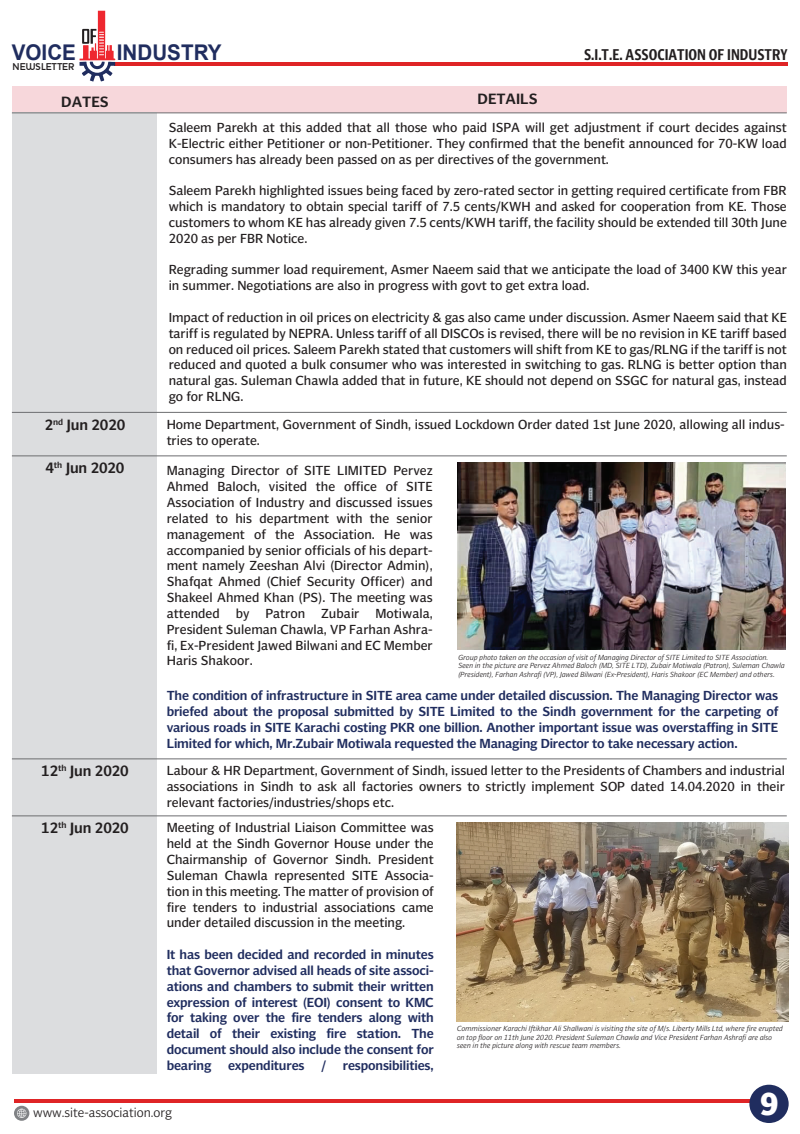
<style>
.page{position:relative;width:800px;height:1134px;background:#fff}
.page>*{position:absolute;margin:0;border:0;box-sizing:border-box;transform-origin:0 0}
.t1{font:800 31.95px "Olisipone";color:#fff;scale:.95 1}
.t2{font:700 21.6px "Arial";color:#202d5f;scale:.95 1}
.t3{font:600 15.15px "Olisipone Head";color:#231f20}
.t4{font:600 15px "Olisipone";letter-spacing:-.01em;color:#231f20}
.t5{font:13.2px/15.9px "Olisipone";color:#231f20;text-align:justify}
.t6{font:600 13.2px/15.9px "Olisipone";letter-spacing:-.01em;color:#202d5f;text-align:justify}
.t7{font:300 12.9px "Olisipone";color:#231f20}
.t8{font:700 10.05px "Houschka";letter-spacing:.02em;color:#231f20;scale:.95 1}
.t9{font:italic 300 7.5px/8.2px "Olisipone";letter-spacing:.005em;color:#231f20}
</style>
<div class="page">
<hr style="left:114px;top:62px;width:673px;height:4px;background:#df2426">
<svg style="left:79px;top:11px;width:36px;height:71px"></svg>
<hr style="left:14px;top:1099px;width:773px;height:4px;background:#df2426">
<div style="left:14px;top:1106px;width:15px;height:15px;background:#808285;border-radius:50%"></div>
<svg style="left:17px;top:1109px;width:9px;height:9px"></svg>
<div style="left:749px;top:1085px;width:39px;height:38px;background:#202d5f;border-radius:50%"></div>
<div style="left:12px;top:87px;width:774px;height:26px;background:#f7d7db"></div>
<div style="left:12px;top:113px;width:145px;height:961px;background:#dcdddf"></div>
<hr style="left:12px;top:113px;width:774px;height:1px;background:#6c6d70">
<hr style="left:12px;top:412px;width:774px;height:1px;background:#6c6d70">
<hr style="left:12px;top:759px;width:774px;height:1px;background:#6c6d70">
<hr style="left:12px;top:816px;width:774px;height:1px;background:#6c6d70">
<hr style="left:12px;top:456px;width:774px;height:1px;background:#6c6d70">
<img style="left:457px;top:462px;width:327px;height:188px">
<img style="left:456px;top:822px;width:332px;height:199px">
<h2 class="t2" style="left:12px;top:38px;width:69px">VOICE</h2>
<h2 class="t2" style="left:117px;top:38px;width:112px">INDUSTRY</h2>
<p class="t3" style="left:583px;top:46px;width:205px">S.I.T.E. ASSOCIATION OF INDUSTRY</p>
<p class="t8" style="left:12px;top:60px;width:67px">NEWSLETTER</p>
<p class="t4" style="left:61px;top:93px;width:49px">DATES</p>
<p class="t4" style="left:477px;top:90px;width:61px">DETAILS</p>
<p class="t5" style="left:169px;top:119px;width:619px">Saleem Parekh at this added that all those who paid ISPA will get adjustment if court decides against K-Electric either Petitioner or non-Petitioner. They confirmed that the benefit announced for 70-KW load consumers has already been passed on as per directives of the government.</p>
<p class="t5" style="left:169px;top:183px;width:619px">Saleem Parekh highlighted issues being faced by zero-rated sector in getting required certificate from FBR which is mandatory to obtain special tariff of 7.5 cents/KWH and asked for cooperation from KE. Those customers to whom KE has already given 7.5 cents/KWH tariff, the facility should be extended till 30th June 2020 as per FBR Notice.</p>
<p class="t5" style="left:169px;top:262px;width:619px">Regrading summer load requirement, Asmer Naeem said that we anticipate the load of 3400 KW this year in summer. Negotiations are also in progress with govt to get extra load.</p>
<p class="t5" style="left:169px;top:309px;width:619px">Impact of reduction in oil prices on electricity &amp; gas also came under discussion. Asmer Naeem said that KE tariff is regulated by NEPRA. Unless tariff of all DISCOs is revised, there will be no revision in KE tariff based on reduced oil prices. Saleem Parekh stated that customers will shift from KE to gas/RLNG if the tariff is not reduced and quoted a bulk consumer who was interested in switching to gas. RLNG is better option than natural gas. Suleman Chawla added that in future, KE should not depend on SSGC for natural gas, instead go for RLNG.</p>
<p class="t4" style="left:45px;top:416px;width:82px">2<sup>nd</sup> Jun 2020</p>
<p class="t5" style="left:167px;top:416px;width:619px">Home Department, Government of Sindh, issued Lockdown Order dated 1st June 2020, allowing all indus&shy;tries to operate.</p>
<p class="t4" style="left:45px;top:460px;width:80px">4<sup>th</sup> Jun 2020</p>
<p class="t5" style="left:167px;top:463px;width:267px">Managing Director of SITE LIMITED Pervez Ahmed Baloch, visited the office of SITE Association of Industry and discussed issues related to his department with the senior management of the Association. He was accompanied by senior officials of his depart&shy;ment namely Zeeshan Alvi (Director Admin), Shafqat Ahmed (Chief Security Officer) and Shakeel Ahmed Khan (PS). The meeting was attended by Patron Zubair Motiwala, President Suleman Chawla, VP Farhan Ashra&shy;fi, Ex-President Jawed Bilwani and EC Member Haris Shakoor.</p>
<p class="t6" style="left:167px;top:688px;width:613px">The condition of infrastructure in SITE area came under detailed discussion. The Managing Director was briefed about the proposal submitted by SITE Limited to the Sindh government for the carpeting of various roads in SITE Karachi costing PKR one billion. Another important issue was overstaffing in SITE Limited for which, Mr.Zubair Motiwala requested the Managing Director to take necessary action.</p>
<p class="t9" style="left:458px;top:653px;width:328px">Group photo taken on the occasion of visit of Managing Director of SITE Limited to SITE Association.<br>Seen in the picture are Pervez Ahmed Baloch (MD, SITE LTD), Zubair Motiwala (Patron), Suleman Chawla (President), Farhan Ashrafi (VP), Jawed Bilwani (Ex-President), Haris Shakoor (EC Member) and others.</p>
<p class="t4" style="left:41px;top:763px;width:89px">12<sup>th</sup> Jun 2020</p>
<p class="t5" style="left:167px;top:763px;width:619px">Labour &amp; HR Department, Government of Sindh, issued letter to the Presidents of Chambers and industrial associations in Sindh to ask all factories owners to strictly implement SOP dated 14.04.2020 in their relevant factories/industries/shops etc.</p>
<p class="t4" style="left:41px;top:820px;width:89px">12<sup>th</sup> Jun 2020</p>
<p class="t5" style="left:167px;top:820px;width:268px">Meeting of Industrial Liaison Committee was held at the Sindh Governor House under the Chairmanship of Governor Sindh. President Suleman Chawla represented SITE Associa&shy;tion in this meeting. The matter of provision of fire tenders to industrial associations came under detailed discussion in the meeting.</p>
<p class="t6" style="left:167px;top:946px;width:268px">It has been decided and recorded in minutes that Governor advised all heads of site associ&shy;ations and chambers to submit their written expression of interest (EOI) consent to KMC for taking over the fire tenders along with detail of their existing fire station. The document should also include the consent for bearing</p>
<p class="t6" style="left:228px;top:1057px;width:78px">expenditures</p>
<p class="t6" style="left:321px;top:1057px;width:6px">/</p>
<p class="t6" style="left:342px;top:1057px;width:92px">responsibilities,</p>
<p class="t9" style="left:456px;top:1025px;width:327px">Commissioner Karachi Iftikhar Ali Shallwani is visiting the site of M/s. Liberty Mills Ltd, where fire erupted on top floor on 11th June 2020. President Suleman Chawla and Vice President Farhan Ashrafi are also seen in the picture along with rescue team members.</p>
<p class="t7" style="left:33px;top:1105px;width:140px">www.site-association.org</p>
<h1 class="t1" style="left:759px;top:1085px;width:21px">9</h1>
</div>
